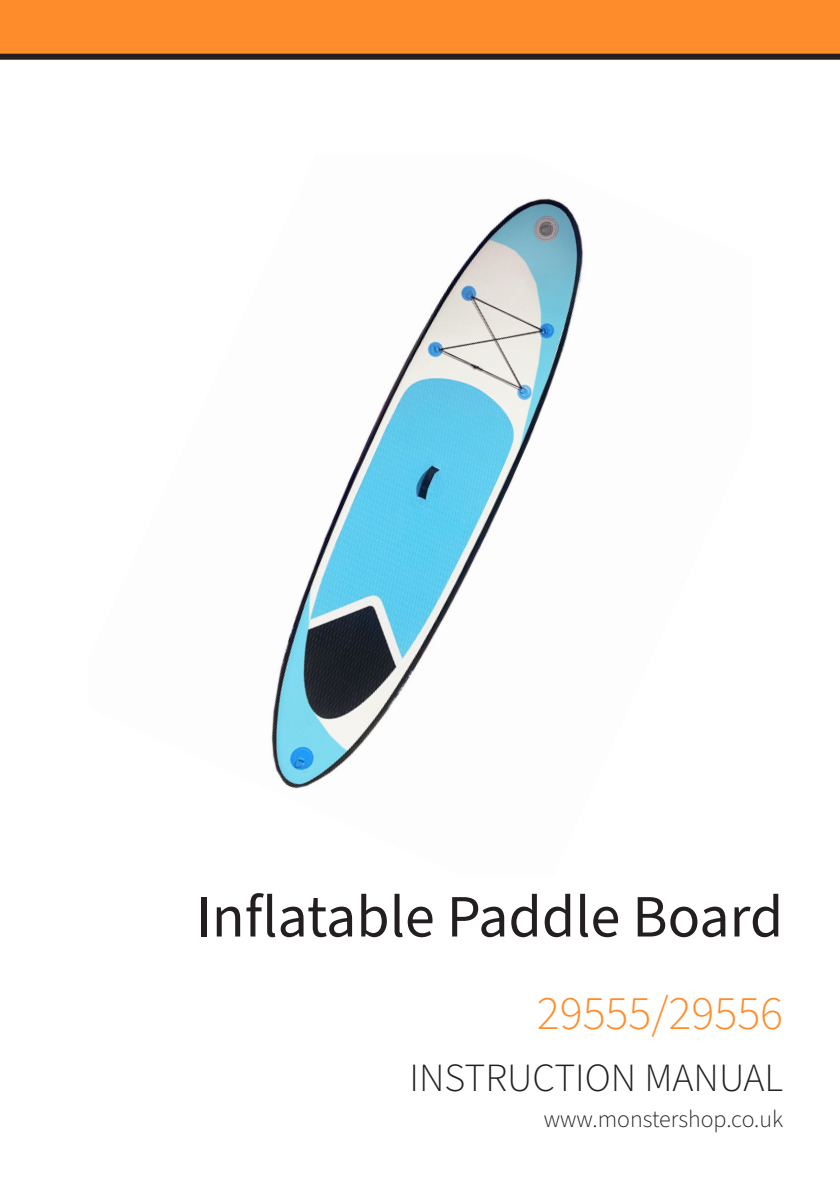
<style>
.page{position:relative;width:840px;height:1191px;background:#fff}
.page>*{position:absolute;margin:0;border:0;box-sizing:border-box;transform-origin:0 0}
.t1{font:60px "Source Sans Pro";color:#231f20}
.t2{font:300 48px "Source Sans Pro";color:#ff8c2b}
.t3{font:300 40px "Source Sans Pro";color:#231f20}
.t4{font:300 24px "Source Sans Pro";color:#231f20}
</style>
<div class="page">
<div style="left:0;top:0;width:839px;height:57px;background:#ff8c2b"></div>
<div style="left:0;top:54px;width:839px;height:6px;background:#231f20"></div>
<img style="left:271px;top:198px;width:313px;height:591px">
<p class="t1" style="left:196px;top:876px;width:588px">Inflatable Paddle Board</p>
<p class="t2" style="left:536px;top:981px;width:248px">29555/29556</p>
<p class="t3" style="left:409px;top:1051px;width:375px">INSTRUCTION MANUAL</p>
<p class="t4" style="left:543px;top:1102px;width:241px">www.monstershop.co.uk</p>
</div>
